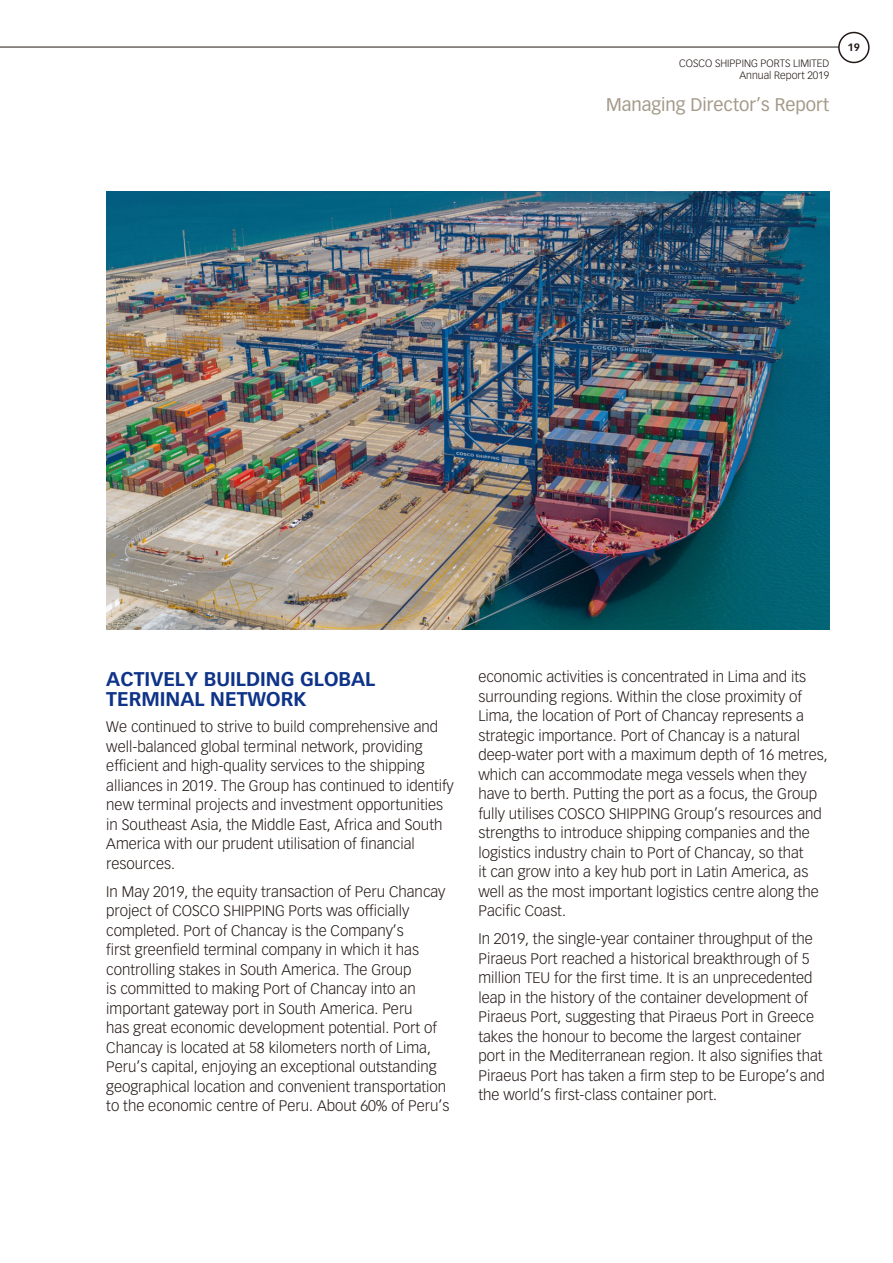
<style>
.page{position:relative;width:893px;height:1263px;background:#fff}
.page>*{position:absolute;margin:0;border:0;box-sizing:border-box;transform-origin:0 0}
.t1{font:700 19.5px/20.2px "Vectora LT Std";color:#0e3388}
.t2{font:18px "Vectora LT Std";color:#a4998a}
.t3{font:300 15px/19.5px "Vectora LT Std";color:#231916}
.t4{font:300 10.5px/12px "Vectora LT Std";color:#231916;text-align:right}
.t5{font:700 10.5px "Vectora LT Std";color:#231916}
</style>
<div class="page">
<div style="left:838px;top:32px;width:32px;height:31px;border:2px solid #231916;border-radius:50%"></div>
<hr style="left:0;top:47px;width:839px;height:1px;background:#231916">
<img style="left:106px;top:191px;width:723px;height:438px">
<p class="t4" style="left:679px;top:58px;width:151px">COSCO SHIPPING PORTS LIMITED<br>Annual Report 2019</p>
<p class="t2" style="left:606px;top:96px;width:225px">Managing Director’s Report</p>
<p class="t5" style="left:848px;top:42px;width:14px">19</p>
<h1 class="t1" style="left:106px;top:670px;width:271px">ACTIVELY BUILDING GLOBAL<br>TERMINAL NETWORK</h1>
<p class="t3" style="left:106px;top:718px;width:349px">We continued to strive to build comprehensive and well-balanced global terminal network, providing efficient and high-quality services to the shipping alliances in 2019. The Group has continued to identify new terminal projects and investment opportunities in Southeast Asia, the Middle East, Africa and South America with our prudent utilisation of financial resources.</p>
<p class="t3" style="left:106px;top:882px;width:345px">In May 2019, the equity transaction of Peru Chancay project of COSCO SHIPPING Ports was officially completed. Port of Chancay is the Company’s<br>first greenfield terminal company in which it has controlling stakes in South America. The Group<br>is committed to making Port of Chancay into an important gateway port in South America. Peru<br>has great economic development potential. Port of Chancay is located at 58 kilometers north of Lima, Peru’s capital, enjoying an exceptional outstanding geographical location and convenient transportation to the economic centre of Peru. About 60% of Peru’s</p>
<p class="t3" style="left:478px;top:668px;width:351px">economic activities is concentrated in Lima and its surrounding regions. Within the close proximity of Lima, the location of Port of Chancay represents a strategic importance. Port of Chancay is a natural deep-water port with a maximum depth of 16 metres, which can accommodate mega vessels when they have to berth. Putting the port as a focus, the Group fully utilises COSCO SHIPPING Group’s resources and strengths to introduce shipping companies and the logistics industry chain to Port of Chancay, so that<br>it can grow into a key hub port in Latin America, as well as the most important logistics centre along the Pacific Coast.</p>
<p class="t3" style="left:478px;top:930px;width:348px">In 2019, the single-year container throughput of the Piraeus Port reached a historical breakthrough of 5 million TEU for the first time. It is an unprecedented leap in the history of the container development of Piraeus Port, suggesting that Piraeus Port in Greece takes the honour to become the largest container port in the Mediterranean region. It also signifies that Piraeus Port has taken a firm step to be Europe’s and the world’s first-class container port.</p>
</div>
